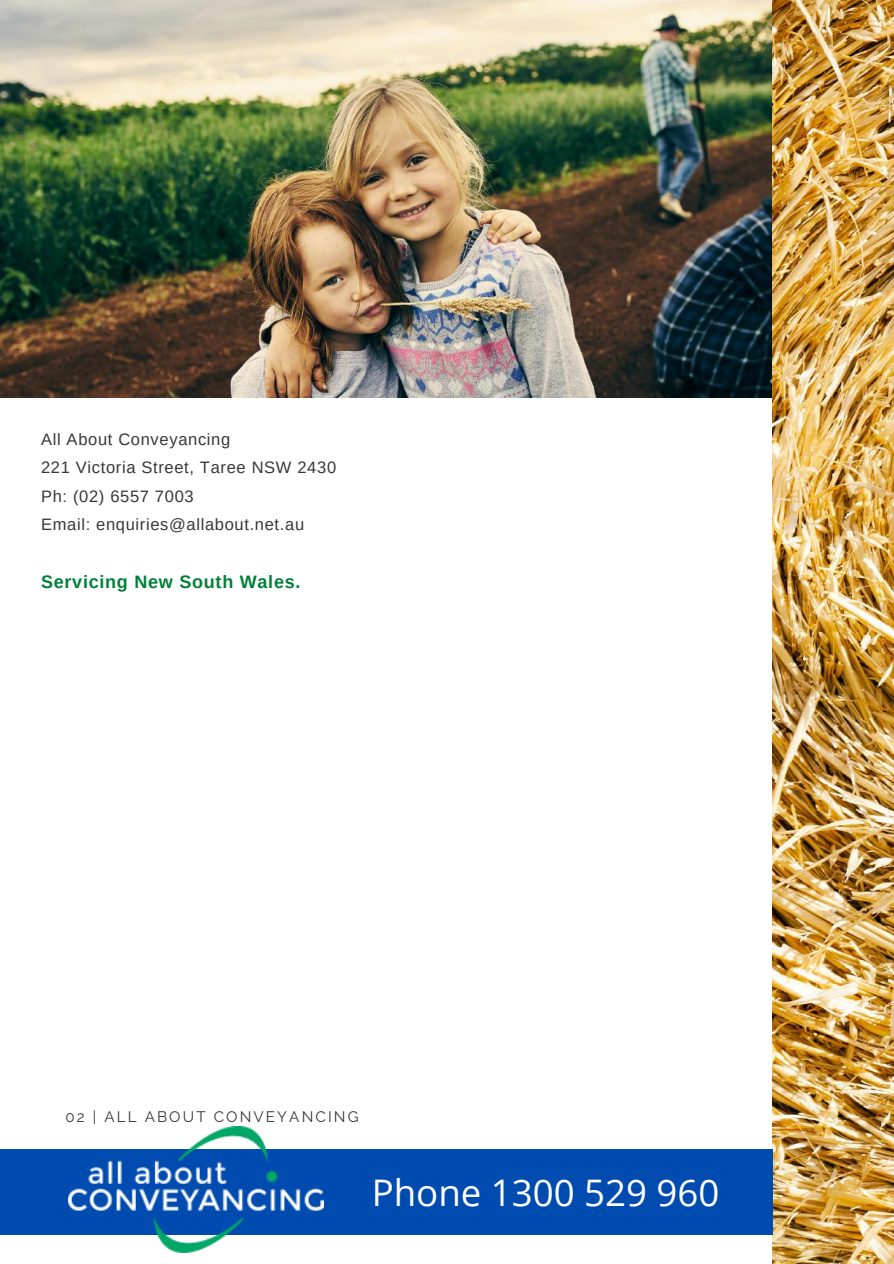
<style>
.page{position:relative;width:894px;height:1264px;background:#fff}
.page>*{position:absolute;margin:0;border:0;box-sizing:border-box;transform-origin:0 0}
.t1{font:36.6px "Open Sans";color:#fff}
.t2{font:700 18px "Arimo";letter-spacing:.04em;color:#008037}
.t3{font:16.5px/28.2px "Arimo";letter-spacing:.04em;color:#373737}
.t4{font:15.15px "Raleway";letter-spacing:.14em;color:#373737}
</style>
<div class="page">
<img style="left:0;top:0;width:772px;height:397px">
<img style="left:772px;top:0;width:121px;height:1263px">
<div style="left:0;top:1149px;width:771px;height:85px;background:#004baf"></div>
<img style="left:68px;top:1126px;width:256px;height:126px">
<p class="t3" style="left:41px;top:425px;width:296px">All About Conveyancing<br>221 Victoria Street, Taree NSW 2430<br>Ph: (02) 6557 7003<br>Email: enquiries@allabout.net.au</p>
<p class="t2" style="left:41px;top:572px;width:261px">Servicing New South Wales.</p>
<p class="t4" style="left:65px;top:1107px;width:294px">02 | ALL ABOUT CONVEYANCING</p>
<h1 class="t1" style="left:371px;top:1166px;width:349px">Phone 1300 529 960</h1>
</div>
